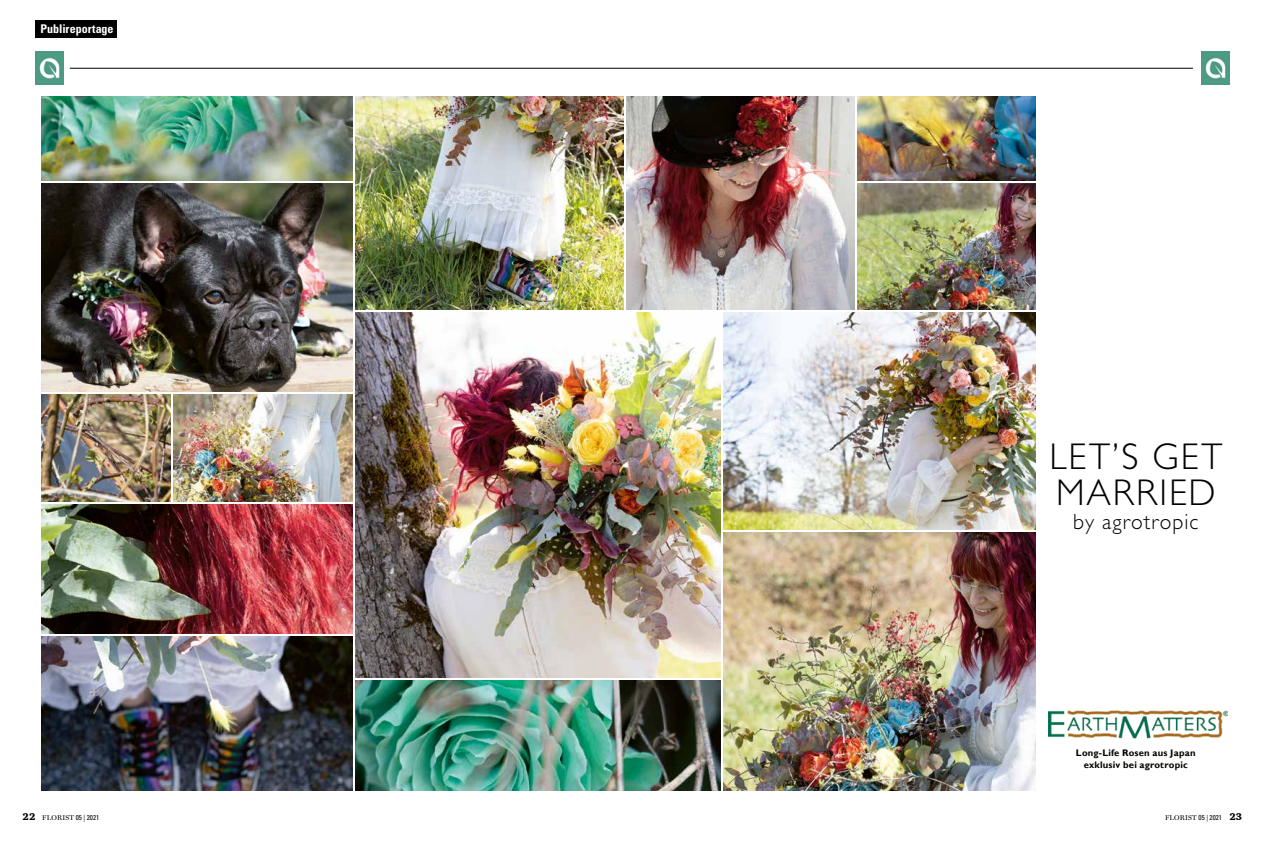
<style>
.page{position:relative;width:1265px;height:842px;background:#fff}
.page>*{position:absolute;margin:0;border:0;box-sizing:border-box;transform-origin:0 0}
.t1{font:300 37.3px/35.9px "Gill Sans Alt One";letter-spacing:.055em;color:#000}
.t2{font:300 22px "Gill Sans Alt One";letter-spacing:.05em;color:#000}
.t3{font:700 condensed 12px "Univers LT Std";color:#fff}
.t4{font:700 9.5px/12px "Gill Sans";letter-spacing:.02em;color:#060400;text-align:center}
.t5{font:7px "Miller Display";letter-spacing:.03em;color:#000}
.s1{font-family:"Charter";font-weight:900;font-size:10px}
.s2{font-family:"Univers LT Std";font-stretch:condensed}
</style>
<div class="page">
<img style="left:35px;top:52px;width:28px;height:32px">
<img style="left:1201px;top:52px;width:28px;height:32px">
<hr style="left:70px;top:68px;width:1122px;height:1px;background:#000">
<div style="left:35px;top:20px;width:82px;height:17px;background:#000"></div>
<img style="left:356px;top:680px;width:364px;height:111px">
<img style="left:356px;top:313px;width:364px;height:364px">
<img style="left:857px;top:96px;width:178px;height:85px">
<img style="left:626px;top:96px;width:228px;height:213px">
<img style="left:857px;top:184px;width:178px;height:125px">
<img style="left:723px;top:313px;width:312px;height:216px">
<img style="left:723px;top:533px;width:312px;height:258px">
<img style="left:356px;top:96px;width:267px;height:213px">
<img style="left:42px;top:184px;width:311px;height:207px">
<img style="left:42px;top:96px;width:311px;height:85px">
<div style="left:170px;top:394px;width:183px;height:107px;background:linear-gradient(to bottom,#fff,#fff)"></div>
<img style="left:174px;top:394px;width:179px;height:107px">
<img style="left:42px;top:504px;width:311px;height:129px">
<img style="left:42px;top:636px;width:311px;height:155px">
<img style="left:42px;top:394px;width:128px;height:107px">
<img style="left:1048px;top:710px;width:179px;height:29px">
<p class="t3" style="left:40px;top:22px;width:75px">Publireportage</p>
<h1 class="t1" style="left:1049px;top:439px;width:174px">LET’S GET<br>MARRIED</h1>
<h2 class="t2" style="left:1073px;top:507px;width:127px">by agrotropic</h2>
<p class="t4" style="left:1075px;top:746px;width:121px">Long-Life Rosen aus Japan exklusiv bei agrotropic</p>
<p class="t5" style="left:23px;top:814px;width:78px"><span class="s1">22</span> FLORIST <span class="s2">05 | 2021</span></p>
<p class="t5" style="left:1164px;top:814px;width:79px">FLORIST <span class="s2">05 | 2021</span> <span class="s1">23</span></p>
</div>
